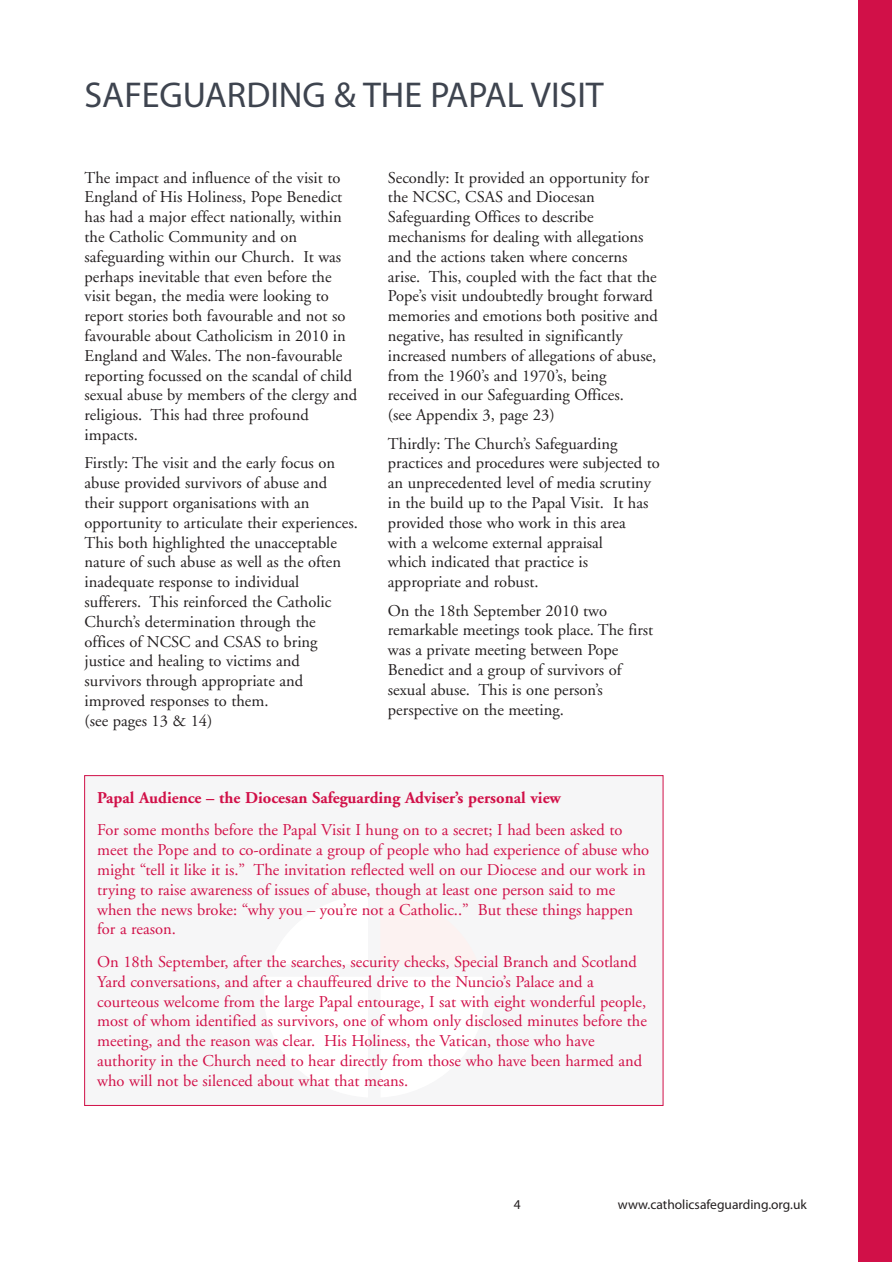
<style>
.page{position:relative;width:892px;height:1262px;background:#fff}
.page>*{position:absolute;margin:0;border:0;box-sizing:border-box;transform-origin:0 0}
.t1{font:36px "Myriad Pro";color:#3e444f}
.t2{font:16.5px/19.8px "Adobe Garamond";color:#231f20}
.t3{font:16.5px/19.8px "Adobe Garamond";color:#d11048}
.t4{font:13.5px "Myriad Pro";color:#231f20}
.s1{font-weight:700}
</style>
<div class="page">
<div style="left:858px;top:0;width:34px;height:1262px;background:#d11048"></div>
<div style="left:85px;top:776px;width:578px;height:329px;background:#f6f6f7"></div>
<p class="t1" style="left:85px;top:81px;width:521px">SAFEGUARDING &amp; THE PAPAL VISIT</p>
<p class="t2" style="left:85px;top:169px;width:274px">The impact and influence of the visit to England of His Holiness, Pope Benedict has had a major effect nationally, within the Catholic Community and on safeguarding within our Church. It was perhaps inevitable that even before the visit began, the media were looking to report stories both favourable and not so favourable about Catholicism in 2010 in England and Wales. The non-favourable reporting focussed on the scandal of child sexual abuse by members of the clergy and religious. This had three profound impacts.</p>
<p class="t2" style="left:85px;top:454px;width:275px">Firstly: The visit and the early focus on abuse provided survivors of abuse and their support organisations with an opportunity to articulate their experiences.<br>This both highlighted the unacceptable nature of such abuse as well as the often inadequate response to individual sufferers. This reinforced the Catholic Church’s determination through the offices of NCSC and CSAS to bring justice and healing to victims and survivors through appropriate and improved responses to them.<br>(see pages 13 &amp; 14)</p>
<p class="t2" style="left:388px;top:169px;width:271px">Secondly: It provided an opportunity for the NCSC, CSAS and Diocesan Safeguarding Offices to describe mechanisms for dealing with allegations and the actions taken where concerns arise. This, coupled with the fact that the Pope’s visit undoubtedly brought forward memories and emotions both positive and negative, has resulted in significantly increased numbers of allegations of abuse, from the 1960’s and 1970’s, being received in our Safeguarding Offices.<br>(see Appendix 3, page 23)</p>
<p class="t2" style="left:388px;top:435px;width:273px">Thirdly: The Church’s Safeguarding practices and procedures were subjected to an unprecedented level of media scrutiny in the build up to the Papal Visit. It has provided those who work in this area<br>with a welcome external appraisal<br>which indicated that practice is appropriate and robust.</p>
<p class="t2" style="left:388px;top:602px;width:267px">On the 18th September 2010 two remarkable meetings took place. The first was a private meeting between Pope Benedict and a group of survivors of sexual abuse. This is one person’s perspective on the meeting.</p>
<p class="t3" style="left:97px;top:782px;width:527px;line-height:32.5px"><span class="s1">Papal Audience – the Diocesan Safeguarding Adviser ’s personal view<br></span>For some months before the Papal Visit I hung on to a secret; I had been asked to</p>
<p class="t3" style="left:97px;top:841px;width:553px">meet the Pope and to co-ordinate a group of people who had experience of abuse who might “tell it like it is.” The invitation reflected well on our Diocese and our work in trying to raise awareness of issues of abuse, though at least one person said to me when the news broke: “why you – you’re not a Catholic..” But these things happen for a reason.</p>
<p class="t3" style="left:97px;top:953px;width:551px">On 18th September, after the searches, security checks, Special Branch and Scotland Yard conversations, and after a chauffeured drive to the Nuncio’s Palace and a courteous welcome from the large Papal entourage, I sat with eight wonderful people, most of whom identified as survivors, one of whom only disclosed minutes before the meeting, and the reason was clear. His Holiness, the Vatican, those who have authority in the Church need to hear directly from those who have been harmed and who will not be silenced about what that means.</p>
<p class="t4" style="left:514px;top:1199px;width:8px">4</p>
<p class="t4" style="left:618px;top:1199px;width:190px">www.catholicsafeguarding.org.uk</p>
</div>
